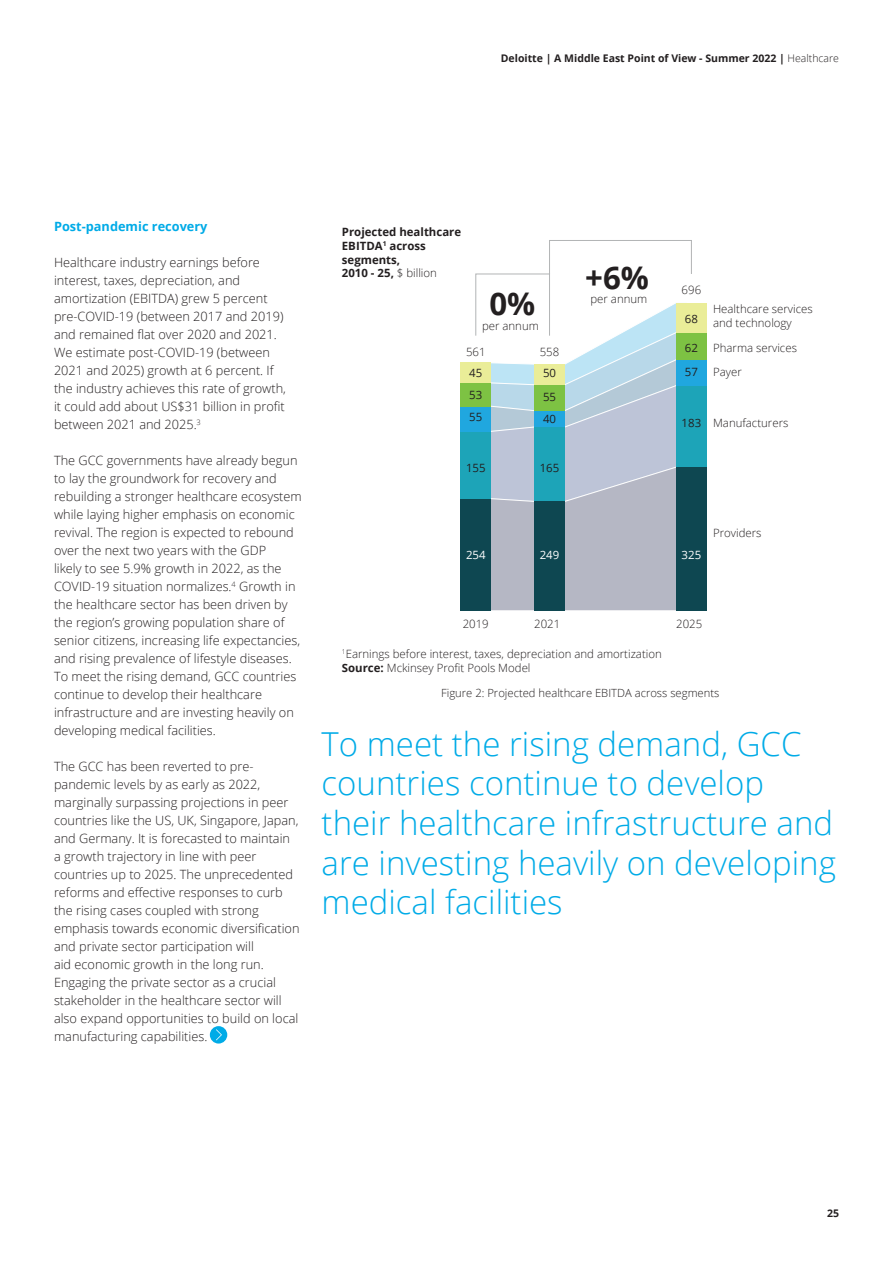
<style>
.page{position:relative;width:893px;height:1263px;background:#fff}
.page>*{position:absolute;margin:0;border:0;box-sizing:border-box;transform-origin:0 0}
.t1{font:300 33px/39.6px "Open Sans";color:#00abe7}
.t2{font:700 31.2px "Open Sans";color:#231f20}
.t3{font:300 12.75px/18px "Open Sans";color:#231f20}
.t4{font:700 12.75px "Open Sans";color:#00abe7}
.t5{font:300 11.4px/13.6px "Open Sans";color:#231f20}
.t6{font:700 11.4px/13.6px "Open Sans";color:#231f20}
.t7{font:11.4px "Open Sans";color:#231f20}
.t8{font:11.4px "Open Sans";color:#fff}
.t9{font:300 11.25px "Open Sans";color:#231f20}
.t10{font:700 10.5px "Open Sans";color:#231f20}
.s1{font-weight:300}
.s2{font-weight:700}
</style>
<div class="page">
<svg style="left:467px;top:303px;width:209px;height:308px"></svg>
<div style="left:461px;top:499px;width:30px;height:112px;background:#0e4751"></div>
<div style="left:461px;top:431px;width:30px;height:68px;background:#1da4b8"></div>
<div style="left:461px;top:406px;width:30px;height:25px;background:#20a7df"></div>
<div style="left:461px;top:383px;width:30px;height:23px;background:#7dc243"></div>
<div style="left:461px;top:363px;width:30px;height:20px;background:#eaed98"></div>
<div style="left:534px;top:427px;width:31px;height:74px;background:#1da4b8"></div>
<div style="left:534px;top:411px;width:31px;height:16px;background:#20a7df"></div>
<div style="left:534px;top:385px;width:31px;height:26px;background:#7dc243"></div>
<div style="left:534px;top:364px;width:31px;height:21px;background:#eaed98"></div>
<div style="left:676px;top:386px;width:31px;height:81px;background:#1da4b8"></div>
<div style="left:676px;top:360px;width:31px;height:26px;background:#20a7df"></div>
<div style="left:676px;top:333px;width:31px;height:27px;background:#7dc243"></div>
<div style="left:676px;top:303px;width:31px;height:30px;background:#eaed98"></div>
<div style="left:534px;top:501px;width:31px;height:110px;background:#0e4751"></div>
<div style="left:676px;top:467px;width:31px;height:144px;background:#0e4751"></div>
<div style="left:475px;top:274px;width:75px;height:62px;border:1px solid #b2b4b5"></div>
<div style="left:549px;top:240px;width:143px;height:34px;border:1px solid #b2b4b5"></div>
<svg style="left:210px;top:1026px;width:17px;height:17px"></svg>
<p class="t10" style="left:501px;top:51px;width:340px">Deloitte | A Middle East Point of View - Summer 2022 | <span class="s1">Healthcare</span></p>
<p class="t4" style="left:54px;top:217px;width:155px">Post-pandemic recovery</p>
<p class="t3" style="left:54px;top:253px;width:233px">Healthcare industry earnings before interest, taxes, depreciation, and amortization (EBITDA) grew 5 percent pre-COVID-19 (between 2017 and 2019) and remained flat over 2020 and 2021.<br>We estimate post-COVID-19 (between 2021 and 2025) growth at 6 percent. If the industry achieves this rate of growth, it could add about US$31 billion in profit between 2021 and 2025.<sup>3</sup></p>
<p class="t3" style="left:54px;top:451px;width:249px">The GCC governments have already begun to lay the groundwork for recovery and rebuilding a stronger healthcare ecosystem while laying higher emphasis on economic revival. The region is expected to rebound over the next two years with the GDP<br>likely to see 5.9% growth in 2022, as the COVID-19 situation normalizes.<sup>4</sup> Growth in the healthcare sector has been driven by the region’s growing population share of senior citizens, increasing life expectancies, and rising prevalence of lifestyle diseases.<br>To meet the rising demand, GCC countries continue to develop their healthcare infrastructure and are investing heavily on developing medical facilities.</p>
<p class="t3" style="left:54px;top:757px;width:247px">The GCC has been reverted to pre&shy;pandemic levels by as early as 2022, marginally surpassing projections in peer countries like the US, UK, Singapore, Japan, and Germany. It is forecasted to maintain a growth trajectory in line with peer countries up to 2025. The unprecedented reforms and effective responses to curb the rising cases coupled with strong emphasis towards economic diversification and private sector participation will<br>aid economic growth in the long run.<br>Engaging the private sector as a crucial stakeholder in the healthcare sector will also expand opportunities to build on local manufacturing capabilities.</p>
<p class="t6" style="left:342px;top:225px;width:121px">Projected healthcare<br>EBITDA<sup>1</sup> across segments,<br>2010 - 25, <span class="s1">$ billion</span></p>
<p class="t2" style="left:489px;top:282px;width:47px">0%</p>
<p class="t5" style="left:482px;top:318px;width:58px">per annum</p>
<p class="t5" style="left:466px;top:344px;width:21px">561</p>
<p class="t5" style="left:540px;top:344px;width:21px">558</p>
<p class="t7" style="left:469px;top:365px;width:15px">45</p>
<p class="t7" style="left:543px;top:365px;width:15px">50</p>
<p class="t7" style="left:469px;top:387px;width:15px">53</p>
<p class="t7" style="left:543px;top:389px;width:15px">55</p>
<p class="t7" style="left:469px;top:409px;width:15px">55</p>
<p class="t7" style="left:543px;top:411px;width:15px">40</p>
<p class="t7" style="left:466px;top:460px;width:21px">155</p>
<p class="t7" style="left:540px;top:460px;width:21px">165</p>
<p class="t2" style="left:585px;top:256px;width:65px">+6%</p>
<p class="t5" style="left:590px;top:291px;width:58px">per annum</p>
<p class="t8" style="left:466px;top:547px;width:21px">254</p>
<p class="t8" style="left:540px;top:547px;width:21px">249</p>
<p class="t5" style="left:682px;top:282px;width:21px">696</p>
<p class="t7" style="left:685px;top:311px;width:15px">68</p>
<p class="t7" style="left:685px;top:340px;width:15px">62</p>
<p class="t7" style="left:685px;top:364px;width:15px">57</p>
<p class="t7" style="left:682px;top:415px;width:21px">183</p>
<p class="t5" style="left:713px;top:302px;width:101px">Healthcare services and technology</p>
<p class="t5" style="left:713px;top:336px;width:85px;line-height:24px">Pharma services<br>Payer</p>
<p class="t5" style="left:713px;top:416px;width:77px">Manufacturers</p>
<p class="t8" style="left:682px;top:547px;width:21px">325</p>
<p class="t5" style="left:713px;top:526px;width:50px">Providers</p>
<p class="t5" style="left:463px;top:617px;width:28px">2019</p>
<p class="t5" style="left:534px;top:617px;width:28px">2021</p>
<p class="t5" style="left:676px;top:617px;width:28px">2025</p>
<p class="t5" style="left:342px;top:647px;width:321px"><sup>1</sup>Earnings before interest, taxes, depreciation and amortization<br><span class="s2">Source:</span> Mckinsey Profit Pools Model</p>
<p class="t9" style="left:441px;top:685px;width:280px">Figure 2: Projected healthcare EBITDA across segments</p>
<p class="t1" style="left:322px;top:723px;width:516px">To meet the rising demand, GCC countries continue to develop their healthcare infrastructure and are investing heavily on developing medical facilities</p>
<p class="t10" style="left:827px;top:1206px;width:13px">25</p>
</div>
